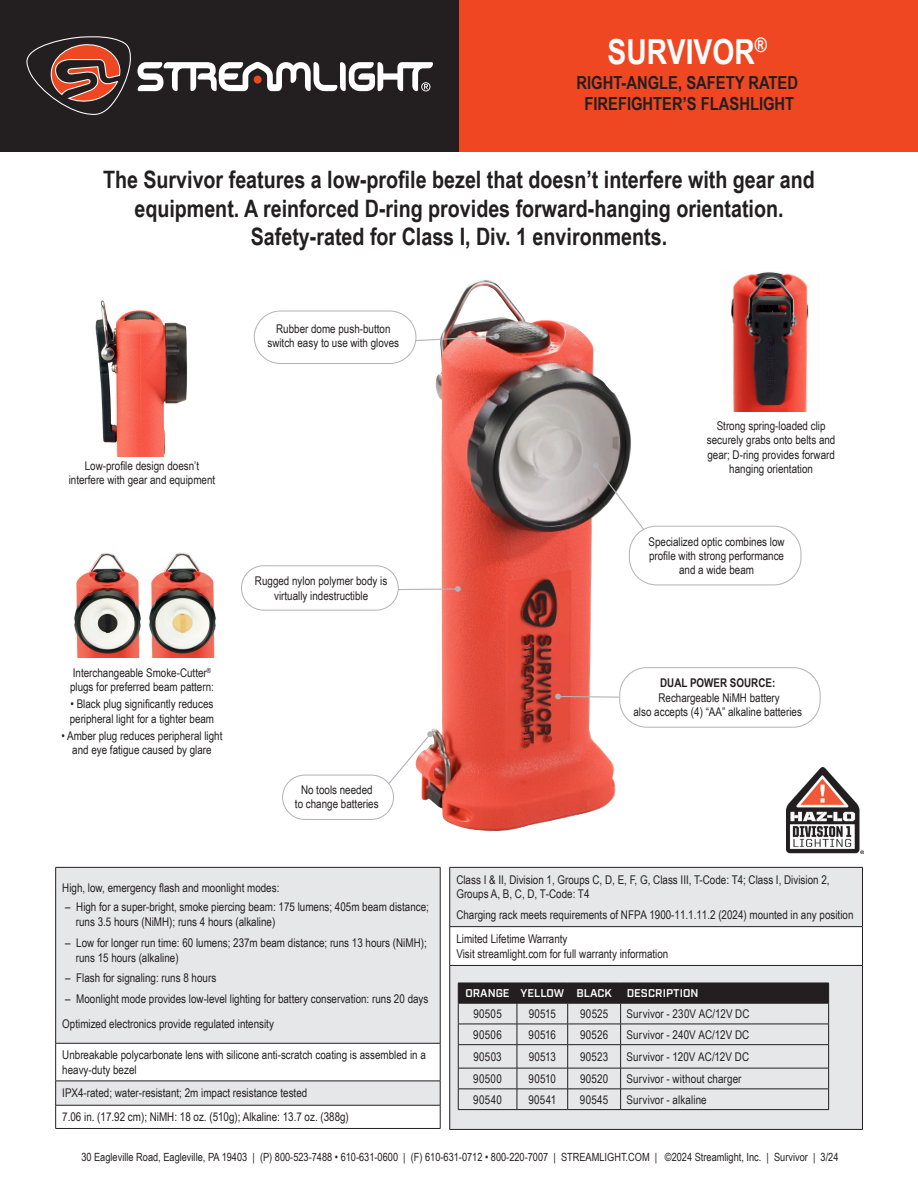
<style>
.page{position:relative;width:918px;height:1188px;background:#fff}
.page>*{position:absolute;margin:0;border:0;box-sizing:border-box;transform-origin:0 0}
.t1{font:700 34.5px "Arial Narrow";color:#fff}
.t2{font:700 24px/28.5px "Arial Narrow";color:#231f20;text-align:center}
.t3{font:700 18px "Arial Narrow";color:#231f20}
.Output_bullets{font:12px/14.4px "Arial Narrow";color:#231f20}
._23_Part__Descriptions_CHART{font:12px "Arial Narrow";letter-spacing:.01em;color:#231f20}
.t4{font:700 12px "Arial Narrow";color:#231f20}
.t5{font:11.25px "Arial Narrow";color:#231f20}
.t6{font:600 11.25px "Industry";color:#fff}
</style>
<div class="page">
<img style="left:414px;top:280px;width:219px;height:552px">
<div style="left:459px;top:0;width:459px;height:151px;background:#ef4722"></div>
<div style="left:0;top:0;width:459px;height:151px;background:#231f20"></div>
<svg style="left:26px;top:36px;width:407px;height:79px"></svg>
<svg style="left:56px;top:868px;width:384px;height:237px;fill:#e6e7e9"></svg>
<hr style="left:55px;top:1081px;width:385px;height:1px;background:#231f20">
<hr style="left:55px;top:1105px;width:385px;height:1px;background:#231f20">
<svg style="left:55px;top:1081px;width:1px;height:47px"></svg>
<svg style="left:440px;top:1081px;width:1px;height:47px"></svg>
<hr style="left:55px;top:1128px;width:385px;height:1px;background:#231f20">
<hr style="left:55px;top:867px;width:385px;height:1px;background:#231f20">
<hr style="left:55px;top:868px;width:1px;height:175px;background:#231f20">
<hr style="left:440px;top:868px;width:1px;height:175px;background:#231f20">
<hr style="left:55px;top:1043px;width:385px;height:1px;background:#231f20">
<hr style="left:55px;top:1043px;width:1px;height:38px;background:#231f20">
<hr style="left:440px;top:1043px;width:1px;height:38px;background:#231f20">
<svg style="left:450px;top:868px;width:412px;height:261px;fill:#e6e7e9"></svg>
<hr style="left:450px;top:867px;width:413px;height:1px;background:#231f20">
<hr style="left:449px;top:868px;width:1px;height:58px;background:#231f20">
<hr style="left:862px;top:868px;width:1px;height:58px;background:#231f20">
<hr style="left:450px;top:926px;width:413px;height:1px;background:#231f20">
<hr style="left:449px;top:927px;width:1px;height:38px;background:#231f20">
<hr style="left:862px;top:927px;width:1px;height:38px;background:#231f20">
<hr style="left:450px;top:965px;width:413px;height:1px;background:#231f20">
<hr style="left:449px;top:966px;width:1px;height:163px;background:#231f20">
<hr style="left:862px;top:966px;width:1px;height:163px;background:#231f20">
<hr style="left:450px;top:1129px;width:413px;height:1px;background:#231f20">
<svg style="left:416px;top:333px;width:84px;height:10px"></svg>
<svg style="left:399px;top:586px;width:62px;height:6px"></svg>
<svg style="left:555px;top:693px;width:64px;height:7px"></svg>
<svg style="left:382px;top:731px;width:51px;height:62px"></svg>
<svg style="left:594px;top:464px;width:53px;height:70px"></svg>
<div style="left:592px;top:463px;width:7px;height:6px;background:#b2b3b7;border-radius:50%"></div>
<div style="left:620px;top:668px;width:200px;height:59px;background:#fff;border-radius:27px"></div>
<div style="left:619px;top:667px;width:202px;height:61px;border:1px solid #b2b3b7;border-radius:27px"></div>
<div style="left:254px;top:311px;width:162px;height:53px;border:1px solid #b2b3b7;border-radius:26px"></div>
<div style="left:241px;top:565px;width:158px;height:45px;border:1px solid #b2b3b7;border-radius:22px"></div>
<div style="left:629px;top:526px;width:172px;height:59px;background:#fff;border-radius:27px"></div>
<div style="left:629px;top:526px;width:172px;height:59px;border:1px solid #b2b3b7;border-radius:27px"></div>
<div style="left:283px;top:775px;width:111px;height:44px;background:#fff;border-radius:22px"></div>
<div style="left:282px;top:775px;width:112px;height:45px;border:1px solid #b2b3b7;border-radius:22px"></div>
<img style="left:731px;top:272px;width:78px;height:139px">
<img style="left:95px;top:300px;width:92px;height:156px">
<img style="left:74px;top:552px;width:142px;height:106px">
<img style="left:787px;top:767px;width:77px;height:87px">
<svg style="left:458px;top:983px;width:371px;height:126px;background:#bdbdbf"></svg>
<hr style="left:458px;top:1109px;width:59px;height:1px;background:#231f20">
<hr style="left:517px;top:1109px;width:51px;height:1px;background:#231f20">
<hr style="left:568px;top:1109px;width:53px;height:1px;background:#231f20">
<hr style="left:621px;top:1109px;width:208px;height:1px;background:#231f20">
<p class="t1" style="left:608px;top:25px;width:161px">SURVIVOR<sup>®</sup></p>
<p class="t3" style="left:576px;top:69px;width:223px">RIGHT-ANGLE, SAFETY RATED</p>
<p class="t3" style="left:584px;top:90px;width:211px">FIREFIGHTER’S FLASHLIGHT</p>
<p class="t2" style="left:103px;top:164px;width:713px">The Survivor features a low-profile bezel that doesn’t interfere with gear and equipment. A reinforced D-ring provides forward-hanging orientation.</p>
<p class="t2" style="left:251px;top:221px;width:418px">Safety-rated for Class I, Div. 1 environments.</p>
<p class="Output_bullets" style="left:276px;top:321px;width:116px">Rubber dome push-button</p>
<p class="Output_bullets" style="left:267px;top:335px;width:133px">switch easy to use with gloves</p>
<p class="Output_bullets" style="left:69px;top:458px;width:148px;text-align:center">Low-profile design doesn’t interfere with gear and equipment</p>
<p class="Output_bullets" style="left:70px;top:665px;width:145px">Interchangeable Smoke-Cutter<sup>® </sup>plugs for preferred beam pattern:</p>
<p class="Output_bullets" style="left:71px;top:696px;width:144px">• Black plug significantly reduces</p>
<p class="Output_bullets" style="left:70px;top:711px;width:146px">peripheral light for a tighter beam</p>
<p class="Output_bullets" style="left:61px;top:728px;width:162px">• Amber plug reduces peripheral light</p>
<p class="Output_bullets" style="left:72px;top:742px;width:141px">and eye fatigue caused by glare</p>
<p class="Output_bullets" style="left:255px;top:573px;width:134px;text-align:center">Rugged nylon polymer body is virtually indestructible</p>
<p class="Output_bullets" style="left:301px;top:782px;width:73px">No tools needed</p>
<p class="Output_bullets" style="left:295px;top:797px;width:85px">to change batteries</p>
<p class="Output_bullets" style="left:62px;top:880px;width:219px">High, low, emergency flash and moonlight modes:</p>
<p class="Output_bullets" style="left:76px;top:898px;width:355px;line-height:15px;text-indent:-10px">– High for a super-bright, smoke piercing beam: 175 lumens; 405m beam distance; runs 3.5 hours (NiMH); runs 4 hours (alkaline)</p>
<p class="Output_bullets" style="left:76px;top:934px;width:353px;line-height:15px;text-indent:-10px">– Low for longer run time: 60 lumens; 237m beam distance; runs 13 hours (NiMH); runs 15 hours (alkaline)</p>
<p class="Output_bullets" style="left:65px;top:971px;width:152px">– Flash for signaling: runs 8 hours</p>
<p class="Output_bullets" style="left:65px;top:992px;width:365px">– Moonlight mode provides low-level lighting for battery conservation: runs 20 days</p>
<p class="Output_bullets" style="left:62px;top:1016px;width:213px">Optimized electronics provide regulated intensity</p>
<p class="Output_bullets" style="left:62px;top:1047px;width:365px;line-height:15px">Unbreakable polycarbonate lens with silicone anti-scratch coating is assembled in a heavy-duty bezel</p>
<p class="Output_bullets" style="left:62px;top:1086px;width:247px">IPX4-rated; water-resistant; 2m impact resistance tested</p>
<p class="Output_bullets" style="left:62px;top:1109px;width:288px">7.06 in. (17.92 cm); NiMH: 18 oz. (510g); Alkaline: 13.7 oz. (388g)</p>
<p class="Output_bullets" style="left:717px;top:418px;width:110px">Strong spring-loaded clip</p>
<p class="Output_bullets" style="left:707px;top:432px;width:130px">securely grabs onto belts and</p>
<p class="Output_bullets" style="left:707px;top:447px;width:129px">gear; D-ring provides forward</p>
<p class="Output_bullets" style="left:729px;top:461px;width:85px">hanging orientation</p>
<p class="Output_bullets" style="left:648px;top:534px;width:138px">Specialized optic combines low profile with strong performance</p>
<p class="Output_bullets" style="left:679px;top:563px;width:76px">and a wide beam</p>
<p class="t4" style="left:660px;top:674px;width:117px">DUAL POWER SOURCE:</p>
<p class="Output_bullets" style="left:658px;top:690px;width:123px">Rechargeable NiMH battery</p>
<p class="Output_bullets" style="left:634px;top:704px;width:170px">also accepts (4) “AA” alkaline batteries</p>
<p class="Output_bullets" style="left:456px;top:872px;width:375px">Class I &amp; II, Division 1, Groups C, D, E, F, G, Class III, T-Code: T4; Class I, Division 2,<br>Groups A, B, C, D, T-Code: T4</p>
<p class="Output_bullets" style="left:456px;top:907px;width:399px">Charging rack meets requirements of NFPA 1900-11.1.11.2 (2024) mounted in any position</p>
<p class="Output_bullets" style="left:456px;top:931px;width:113px">Limited Lifetime Warranty</p>
<p class="Output_bullets" style="left:456px;top:946px;width:214px">Visit streamlight.com for full warranty information</p>
<p class="t6" style="left:466px;top:987px;width:46px">ORANGE</p>
<p class="t6" style="left:521px;top:987px;width:45px">YELLOW</p>
<p class="t6" style="left:577px;top:987px;width:37px">BLACK</p>
<p class="t6" style="left:627px;top:987px;width:73px">DESCRIPTION</p>
<p class="_23_Part__Descriptions_CHART" style="left:473px;top:1005px;width:30px">90505</p>
<p class="_23_Part__Descriptions_CHART" style="left:529px;top:1005px;width:29px">90515</p>
<p class="_23_Part__Descriptions_CHART" style="left:580px;top:1005px;width:30px">90525</p>
<p class="_23_Part__Descriptions_CHART" style="left:627px;top:1005px;width:125px">Survivor - 230V AC/12V DC</p>
<p class="_23_Part__Descriptions_CHART" style="left:473px;top:1026px;width:30px">90506</p>
<p class="_23_Part__Descriptions_CHART" style="left:529px;top:1026px;width:29px">90516</p>
<p class="_23_Part__Descriptions_CHART" style="left:580px;top:1026px;width:30px">90526</p>
<p class="_23_Part__Descriptions_CHART" style="left:627px;top:1026px;width:124px">Survivor - 240V AC/12V DC</p>
<p class="_23_Part__Descriptions_CHART" style="left:473px;top:1048px;width:30px">90503</p>
<p class="_23_Part__Descriptions_CHART" style="left:529px;top:1048px;width:29px">90513</p>
<p class="_23_Part__Descriptions_CHART" style="left:580px;top:1048px;width:30px">90523</p>
<p class="_23_Part__Descriptions_CHART" style="left:627px;top:1048px;width:124px">Survivor - 120V AC/12V DC</p>
<p class="_23_Part__Descriptions_CHART" style="left:473px;top:1070px;width:30px">90500</p>
<p class="_23_Part__Descriptions_CHART" style="left:529px;top:1070px;width:29px">90510</p>
<p class="_23_Part__Descriptions_CHART" style="left:580px;top:1070px;width:30px">90520</p>
<p class="_23_Part__Descriptions_CHART" style="left:627px;top:1070px;width:116px">Survivor - without charger</p>
<p class="_23_Part__Descriptions_CHART" style="left:473px;top:1091px;width:30px">90540</p>
<p class="_23_Part__Descriptions_CHART" style="left:528px;top:1091px;width:29px">90541</p>
<p class="_23_Part__Descriptions_CHART" style="left:580px;top:1091px;width:30px">90545</p>
<p class="_23_Part__Descriptions_CHART" style="left:627px;top:1091px;width:82px">Survivor - alkaline</p>
<p class="t5" style="left:81px;top:1148px;width:759px">30 Eagleville Road, Eagleville, PA 19403 | (P) 800-523-7488 • 610-631-0600 | (F) 610-631-0712 • 800-220-7007 | STREAMLIGHT.COM | ©2024 Streamlight, Inc. | Survivor | 3/24</p>
</div>
